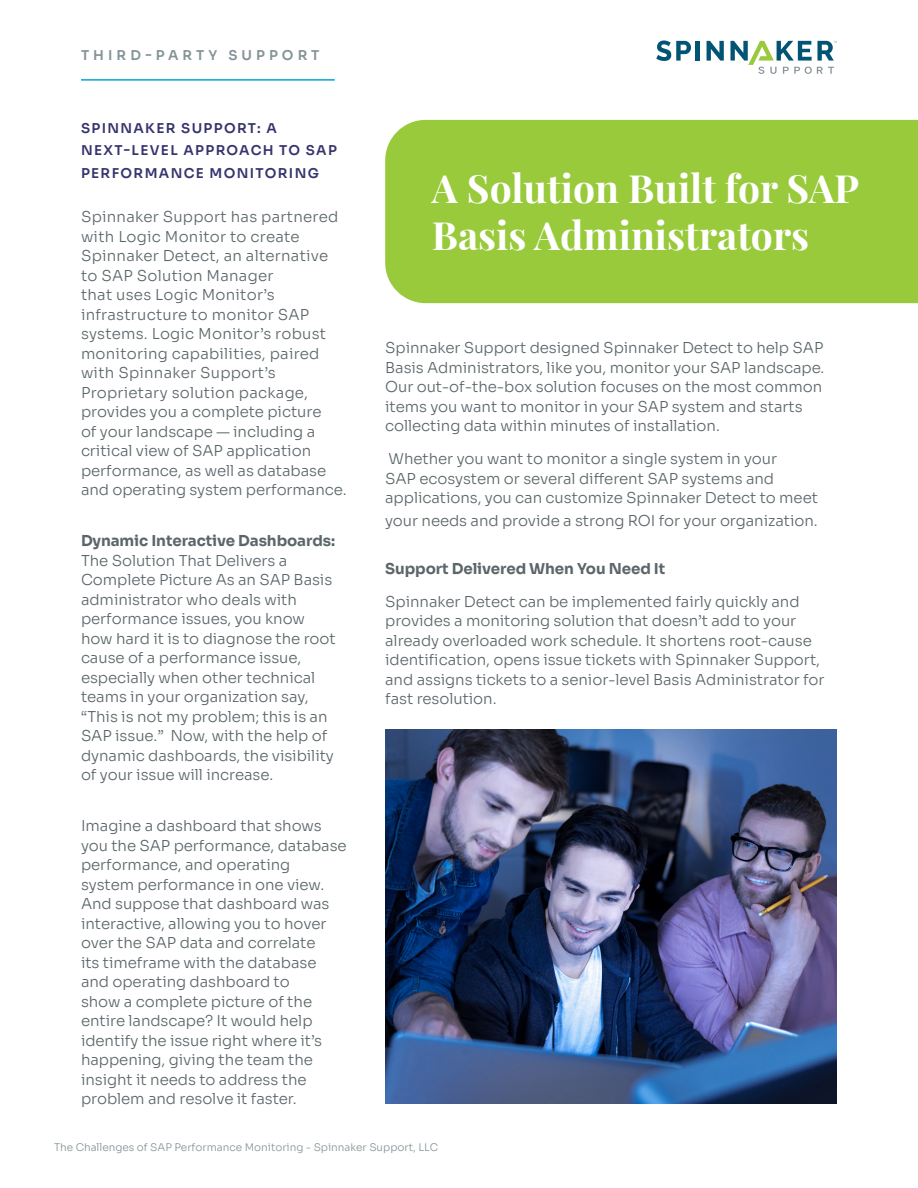
<style>
.page{position:relative;width:918px;height:1188px;background:#fff}
.page>*{position:absolute;margin:0;border:0;box-sizing:border-box;transform-origin:0 0}
.t1{font:700 39px/46.8px "Playfair Display";color:#fff}
.Body_Text{font:300 15px/19.5px "Sora";letter-spacing:-.005em;color:#5b666a}
.Body_Text-2{font:300 15px/19.5px "Sora";letter-spacing:.015em;color:#5b666a}
.Body_Text-3{font:700 15px "Sora";letter-spacing:-.005em;color:#5b666a}
.Subhead_Body_Text{font:600 13.5px/22.5px "Sora";letter-spacing:.1em;color:#37346e}
.Document_Title{font:600 13.5px "Sora";letter-spacing:.3em;color:#869397}
.t2{font:300 10.5px "Sora";color:#869397}
.s1{font-weight:700}
</style>
<div class="page">
<svg style="left:656px;top:40px;width:35px;height:21px"></svg>
<hr style="left:696px;top:41px;width:4px;height:20px;background:#015473">
<svg style="left:707px;top:41px;width:17px;height:20px"></svg>
<svg style="left:730px;top:41px;width:107px;height:33px"></svg>
<hr style="left:81px;top:79px;width:254px;height:2px;background:#00a6d7">
<div style="left:385px;top:120px;width:533px;height:183px;background:#99ca3b"></div>
<img style="left:386px;top:730px;width:450px;height:374px">
<p class="Document_Title" style="left:81px;top:44px;width:240px">THIRD-PARTY SUPPORT</p>
<p class="Subhead_Body_Text" style="left:81px;top:116px;width:257px">SPINNAKER SUPPORT: A<br>NEXT-LEVEL APPROACH TO SAP<br>PERFORMANCE MONITORING</p>
<p class="Body_Text-2" style="left:81px;top:206px;width:267px">Spinnaker Support has partnered with Logic Monitor to create<br>Spinnaker Detect, an alternative to SAP Solution Manager<br>that uses Logic Monitor’s infrastructure to monitor SAP systems. Logic Monitor’s robust monitoring capabilities, paired with Spinnaker Support’s<br>Proprietary solution package, provides you a complete picture<br>of your landscape — including a critical view of SAP application performance, as well as database and operating system performance.</p>
<p class="Body_Text" style="left:81px;top:530px;width:256px"><span class="s1">Dynamic Interactive Dashboards:<br></span>The Solution That Delivers a<br>Complete Picture As an SAP Basis administrator who deals with performance issues, you know how hard it is to diagnose the root cause of a performance issue, especially when other technical teams in your organization say, “This is not my problem; this is an<br>SAP issue.” Now, with the help of dynamic dashboards, the visibility of your issue will increase.</p>
<p class="Body_Text" style="left:81px;top:815px;width:267px">Imagine a dashboard that shows you the SAP performance, database performance, and operating system performance in one view.<br>And suppose that dashboard was interactive, allowing you to hover over the SAP data and correlate<br>its timeframe with the database and operating dashboard to<br>show a complete picture of the entire landscape? It would help identify the issue right where it’s happening, giving the team the insight it needs to address the problem and resolve it faster.</p>
<p class="t1" style="left:432px;top:161px;width:429px">A Solution Built for SAP<br>Basis Administrators</p>
<p class="Body_Text" style="left:385px;top:337px;width:441px">Spinnaker Support designed Spinnaker Detect to help SAP Basis Administrators, like you, monitor your SAP landscape.<br>Our out-of-the-box solution focuses on the most common items you want to monitor in your SAP system and starts collecting data within minutes of installation.</p>
<p class="Body_Text" style="left:385px;top:448px;width:434px">Whether you want to monitor a single system in your<br>SAP ecosystem or several different SAP systems and applications, you can customize Spinnaker Detect to meet</p>
<p class="Body_Text" style="left:385px;top:509px;width:434px">your needs and provide a strong ROI for your organization.</p>
<p class="Body_Text-3" style="left:385px;top:556px;width:282px">Support Delivered When You Need It</p>
<p class="Body_Text" style="left:385px;top:590px;width:441px">Spinnaker Detect can be implemented fairly quickly and provides a monitoring solution that doesn’t add to your already overloaded work schedule. It shortens root-cause identification, opens issue tickets with Spinnaker Support, and assigns tickets to a senior-level Basis Administrator for fast resolution.</p>
<p class="t2" style="left:54px;top:1139px;width:386px">The Challenges of SAP Performance Monitoring - Spinnaker Support, LLC</p>
</div>
